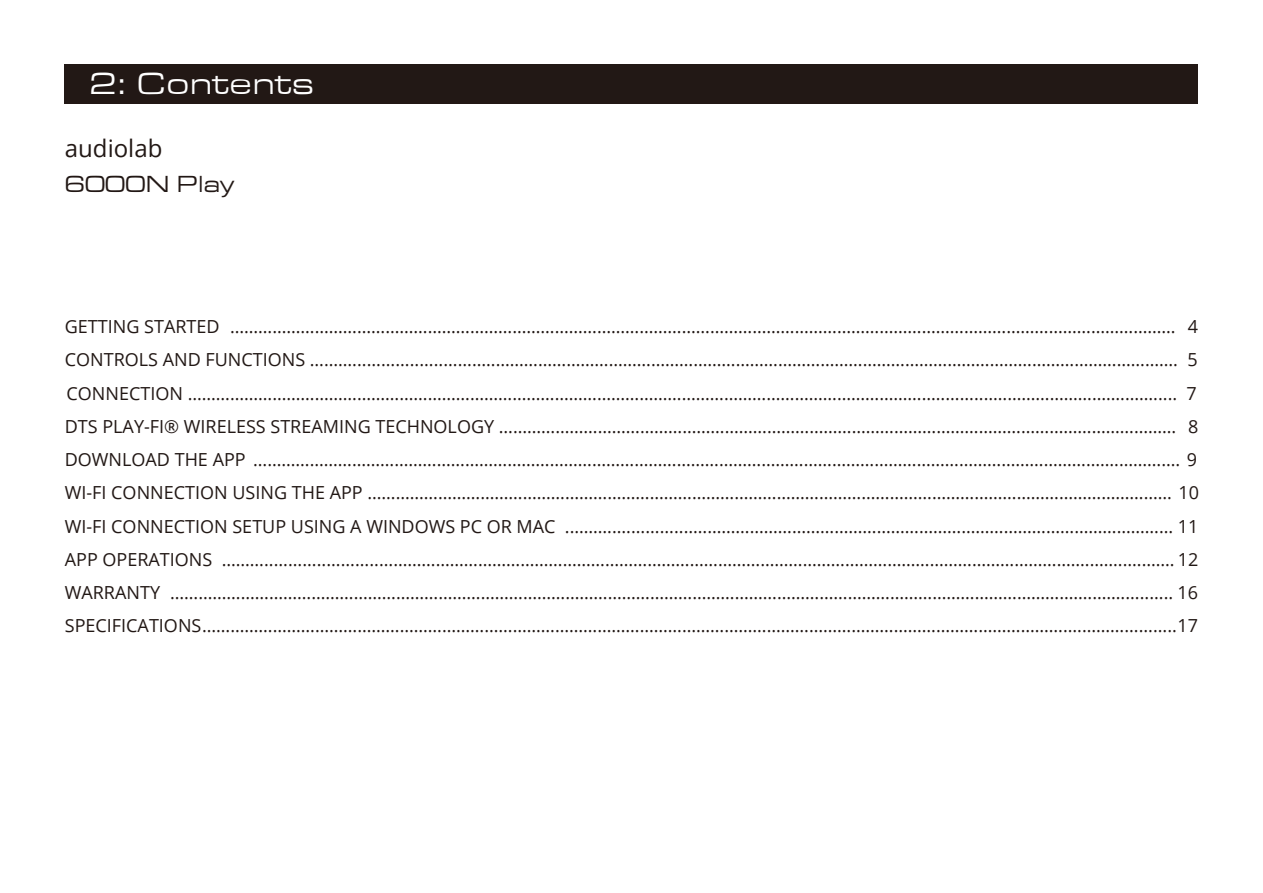
<style>
.page{position:relative;width:1263px;height:893px;background:#fff}
.page>*{position:absolute;margin:0;border:0;box-sizing:border-box;transform-origin:0 0}
.t1{font:31.5px "Eurostile Extended Roman DTC";color:#fff}
.t2{font:24px "Eurostile Extended Roman DTC";color:#221815}
.t3{font:24px "Open Sans";color:#221815}
.t4{font:18px/33.3px "Open Sans";color:#221815}
</style>
<div class="page">
<div style="left:65px;top:65px;width:1133px;height:39px;background:#221815"></div>
<h1 class="t1" style="left:90px;top:67px;width:226px">2: Contents</h1>
<h2 class="t3" style="left:65px;top:132px;width:99px">audiolab</h2>
<h2 class="t2" style="left:65px;top:172px;width:171px">6000N Play</h2>
<p class="t4" style="left:65px;top:310px;width:1135px">GETTING STARTED ………………………………………………………………………………………………………………………………………………………………………………… 4</p>
<p class="t4" style="left:65px;top:343px;width:1134px">CONTROLS AND FUNCTIONS ………...........................…………………………………………………………………………………………………………………………………. 5<br>CONNECTION ……………………………………………………………………………………………………………………………………………............………………….…………..... 7</p>
<p class="t4" style="left:65px;top:409px;width:1136px;text-align:justify">DTS PLAY-FI® WIRELESS STREAMING TECHNOLOGY ……………………………………………………………………………………………………………………………… 8<br>DOWNLOAD THE APP ……………………………………………………………………………………………………………………………………………………………….……………. 9<br>WI-FI CONNECTION USING THE APP ……………………………………………………………………………………………………………………………………………………… 10<br>WI-FI CONNECTION SETUP USING A WINDOWS PC OR MAC .…………..............………………………………………………………………………………………… 11<br>APP OPERATIONS ………...........................………………………………………………………………………………………………………………………………….……..….…… 12</p>
<p class="t4" style="left:65px;top:576px;width:1135px">WARRANTY ……………………………………………………………………………………………………………………………………………………………………….…………........... 16<br>SPECIFICATIONS………………………………………………………………………………………………………………………………………………………………….…………...........17</p>
</div>
